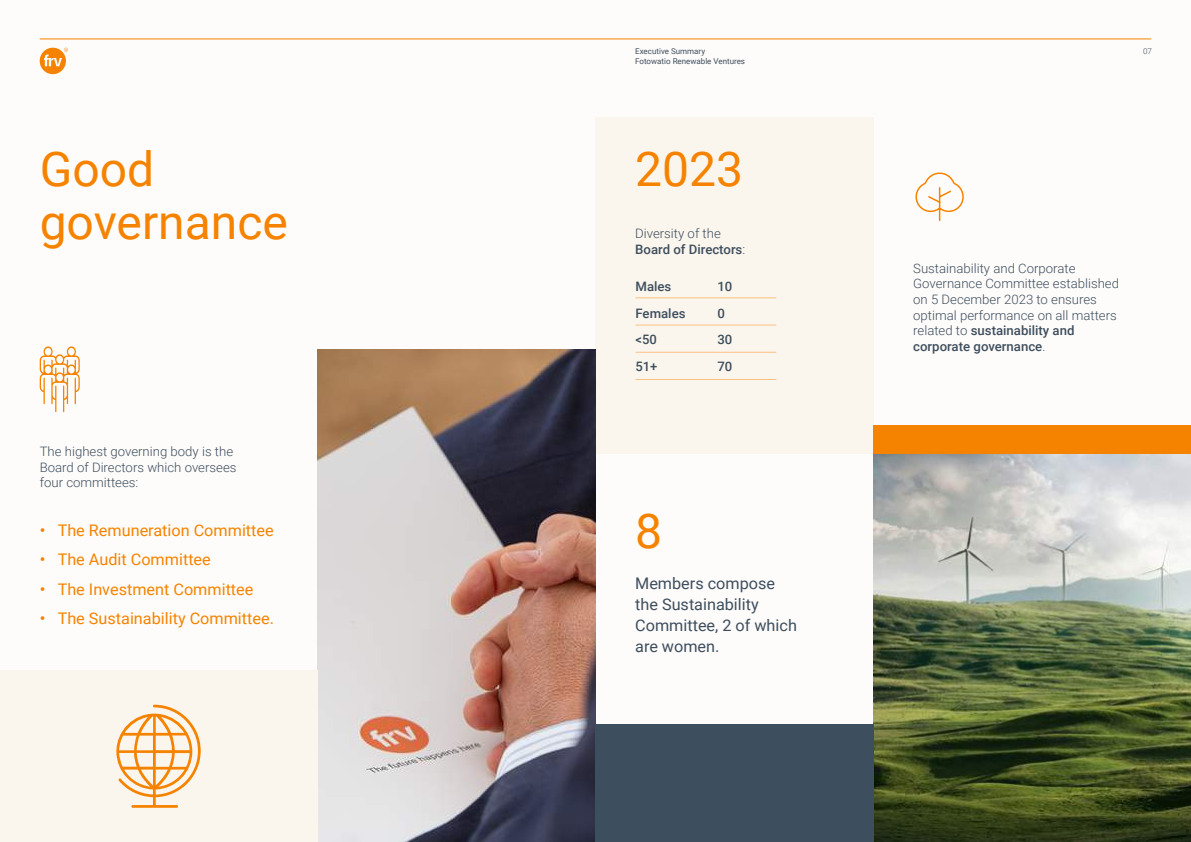
<style>
.page{position:relative;width:1191px;height:842px;background:#fefcfa}
.page>*{position:absolute;margin:0;border:0;box-sizing:border-box;transform-origin:0 0}
.t1{font:48px/53px "Roboto";color:#f68300}
.t2{font:16px "Roboto";color:#f68300}
.t3{font:16px/21px "Roboto";color:#3d4e5e}
.t4{font:300 13px/15.6px "Roboto";color:#3d4e5e}
.t5{font:500 13px/26.5px "Roboto";color:#3d4e5e}
.t6{font:8px/10px "Roboto";color:#3d4e5e}
.t7{font:300 8px "Roboto";color:#3d4e5e}
.s1{font-weight:500}
.s2{font-weight:300}
</style>
<div class="page">
<div style="left:595px;top:117px;width:278px;height:337px;background:#fbf6ed"></div>
<img style="left:873px;top:454px;width:318px;height:388px">
<svg style="left:40px;top:346px;width:40px;height:66px"></svg>
<hr style="left:635px;top:297px;width:141px;height:1px;background:#fac180">
<hr style="left:635px;top:352px;width:141px;height:1px;background:#fac180">
<hr style="left:635px;top:325px;width:141px;height:1px;background:#fac180">
<hr style="left:635px;top:379px;width:141px;height:1px;background:#fac180">
<svg style="left:915px;top:172px;width:49px;height:49px"></svg>
<img style="left:317px;top:349px;width:278px;height:493px">
<div style="left:0;top:670px;width:317px;height:172px;background:#fbf6ed"></div>
<div style="left:595px;top:725px;width:278px;height:117px;background:#3d4e5e"></div>
<div style="left:873px;top:425px;width:318px;height:29px;background:#f68300"></div>
<svg style="left:116px;top:705px;width:85px;height:103px"></svg>
<hr style="left:40px;top:39px;width:1111px;height:1px;background:#f68300">
<svg style="left:40px;top:48px;width:28px;height:26px"></svg>
<h1 class="t1" style="left:40px;top:141px;width:250px">Good governance</h1>
<p class="t4" style="left:40px;top:443px;width:198px">The highest governing body is the<br>Board of Directors which oversees four committees:</p>
<p class="t2" style="left:40px;top:519px;width:235px"><span class="s1">•</span> The Remuneration Committee</p>
<p class="t2" style="left:40px;top:548px;width:173px"><span class="s1">•</span> The Audit Committee</p>
<p class="t2" style="left:40px;top:578px;width:215px"><span class="s1">•</span> The Investment Committee</p>
<p class="t2" style="left:40px;top:607px;width:236px"><span class="s1">•</span> The Sustainability Committee.</p>
<p class="t6" style="left:635px;top:46px;width:111px">Executive Summary<br>Fotowatio Renewable Ventures</p>
<p class="t7" style="left:1143px;top:45px;width:10px">07</p>
<h1 class="t1" style="left:635px;top:141px;width:109px">2023</h1>
<p class="t5" style="left:635px;top:225px;width:111px;line-height:15.6px"><span class="s2">Diversity of the<br></span>Board of Directors<span class="s2">:</span></p>
<p class="t5" style="left:635px;top:273px;width:52px">Males<br>Females &lt;50<br>51+</p>
<p class="t5" style="left:717px;top:273px;width:16px">10<br>0<br>30<br>70</p>
<h1 class="t1" style="left:635px;top:503px;width:28px">8</h1>
<p class="t3" style="left:635px;top:573px;width:163px">Members compose the Sustainability<br>Committee, 2 of which are women.</p>
<p class="t4" style="left:913px;top:260px;width:207px">Sustainability and Corporate<br>Governance Committee established on 5 December 2023 to ensures optimal performance on all matters related to <span class="s1">sustainability and corporate governance</span>.</p>
</div>
